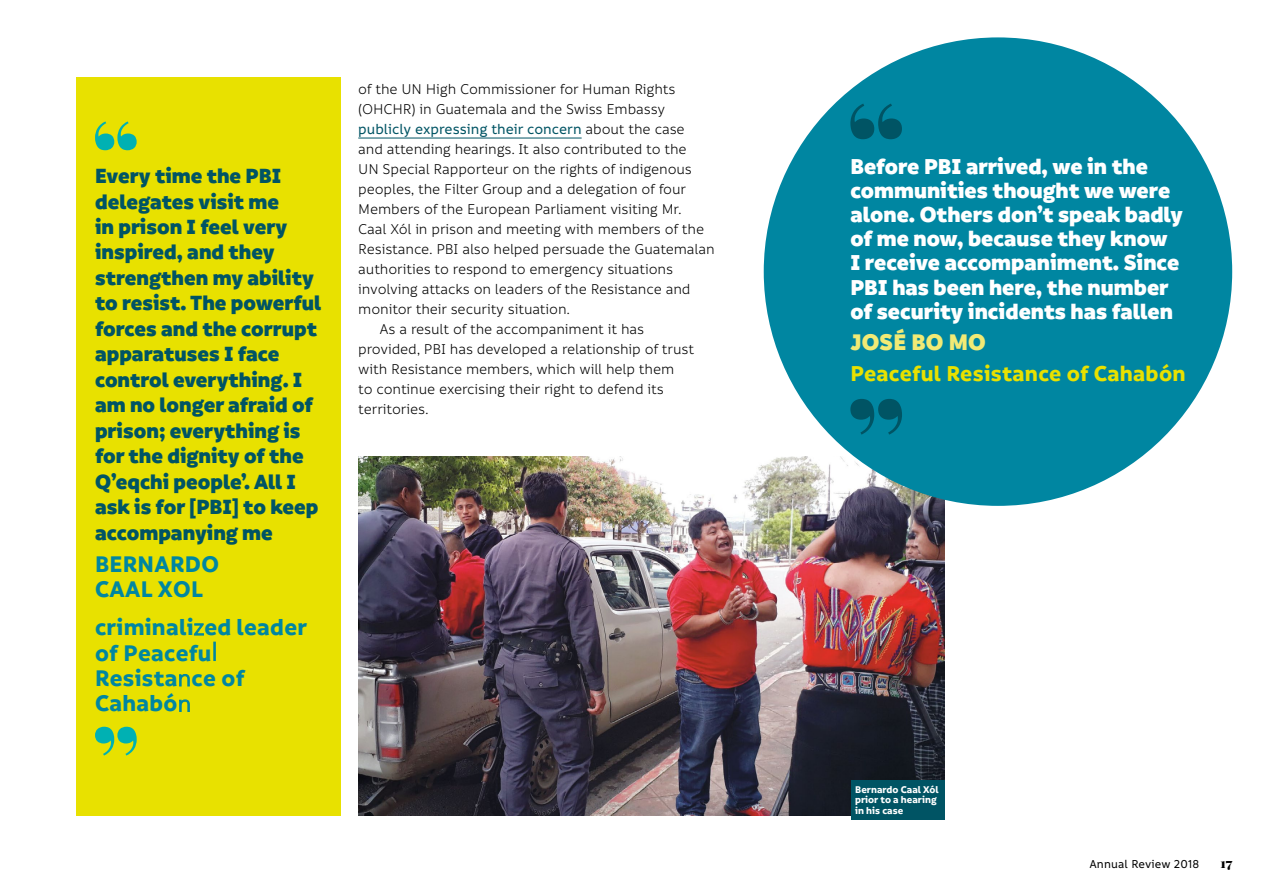
<style>
.page{position:relative;width:1263px;height:893px;background:#fff}
.page>*{position:absolute;margin:0;border:0;box-sizing:border-box;transform-origin:0 0}
.t1{font:700 24.3px/25.5px "Informative";letter-spacing:.01em;color:#0086a1}
.t2{font:900 24.3px "Informative";letter-spacing:.01em;color:#f1ea75}
.t3{font:900 23.25px/24.2px "Informative";color:#fff}
.t4{font:700 23.25px "Informative";letter-spacing:.01em;color:#e8e100}
.t5{font:900 22.2px/25.5px "Informative";color:#005464}
.t6{font:15.3px "Informative";letter-spacing:-.01em;color:#000}
.t7{font:500 15.3px "Informative";color:#005464}
.t8{font:900 13.5px "Playfair Display";color:#000}
.t9{font:500 12.3px "Informative";letter-spacing:.01em;color:#000}
.t10{font:700 10.5px/10.5px "Informative";color:#fff}
.s1{font-family:"Avenir";font-weight:300}
.s2{font-weight:400;color:#000}
</style>
<div class="page">
<div style="left:77px;top:77px;width:264px;height:738px;background:#e8e100"></div>
<svg style="left:95px;top:121px;width:42px;height:29px"></svg>
<svg style="left:95px;top:727px;width:42px;height:28px"></svg>
<img style="left:358px;top:456px;width:586px;height:360px">
<div style="left:764px;top:37px;width:468px;height:469px;background:#0086a1;border-radius:50%"></div>
<svg style="left:850px;top:104px;width:52px;height:35px"></svg>
<svg style="left:850px;top:399px;width:52px;height:36px"></svg>
<div style="left:851px;top:780px;width:93px;height:40px;background:#005464"></div>
<hr style="left:358px;top:138px;width:224px;height:1px;background:#005464">
<p class="t5" style="left:95px;top:164px;width:228px">Every time the PBI delegates visit me<br>in prison I feel very inspired, and they strengthen my ability to resist. The powerful forces and the corrupt apparatuses I face control everything. I am no longer afraid of prison; everything is for the dignity of the<br>Q’eqchi people’. All I ask is for [PBI] to keep accompanying me</p>
<h1 class="t1" style="left:95px;top:552px;width:126px">BERNARDO<br>CAAL XOL</h1>
<h1 class="t1" style="left:95px;top:615px;width:214px">criminali<span class="s1">z</span>ed leader of Peacefu<span class="s1">l<br></span>Resista<span class="s1">n</span>ce of<br>Cahabó<span class="s1">n</span></h1>
<p class="t6" style="left:358px;top:81px;width:319px">of the UN High Commissioner for Human Rights</p>
<p class="t6" style="left:358px;top:101px;width:308px">(OHCHR) in Guatemala and the Swiss Embassy</p>
<p class="t7" style="left:358px;top:121px;width:328px">publicly expressing their concern <span class="s2">about the case</span></p>
<p class="t6" style="left:358px;top:141px;width:330px">and attending hearings. It also contributed to the</p>
<p class="t6" style="left:358px;top:161px;width:335px">UN Special Rapporteur on the rights of indigenous</p>
<p class="t6" style="left:358px;top:181px;width:329px">peoples, the Filter Group and a delegation of four</p>
<p class="t6" style="left:358px;top:201px;width:325px">Members of the European Parliament visiting Mr.</p>
<p class="t6" style="left:358px;top:221px;width:347px">Caal Xól in prison and meeting with members of the</p>
<p class="t6" style="left:358px;top:241px;width:358px">Resistance. PBI also helped persuade the Guatemalan</p>
<p class="t6" style="left:358px;top:261px;width:316px">authorities to respond to emergency situations</p>
<p class="t6" style="left:358px;top:281px;width:334px">involving attacks on leaders of the Resistance and</p>
<p class="t6" style="left:358px;top:301px;width:213px">monitor their security situation.</p>
<p class="t6" style="left:379px;top:321px;width:266px">As a result of the accompaniment it has</p>
<p class="t6" style="left:358px;top:341px;width:337px">provided, PBI has developed a relationship of trust</p>
<p class="t6" style="left:358px;top:361px;width:317px">with Resistance members, which will help them</p>
<p class="t6" style="left:358px;top:381px;width:307px">to continue exercising their right to defend its</p>
<p class="t6" style="left:358px;top:401px;width:72px">territories.</p>
<h2 class="t3" style="left:850px;top:155px;width:334px">Before PBI arrived, we in the communities thought we were alone. Others don’t speak badly of me now, because they know<br>I receive accompaniment. Since<br>PBI has been here, the number of security incidents has fallen</h2>
<h1 class="t2" style="left:850px;top:328px;width:137px">JOSÉ BO MO</h1>
<h2 class="t4" style="left:850px;top:360px;width:337px">Peaceful Resistance of Cahabón</h2>
<p class="t10" style="left:855px;top:784px;width:85px">Bernardo Caal Xól prior to a hearing in his case</p>
<p class="t9" style="left:1089px;top:857px;width:111px">Annual Review 2018</p>
<p class="t8" style="left:1220px;top:854px;width:13px">17</p>
</div>
